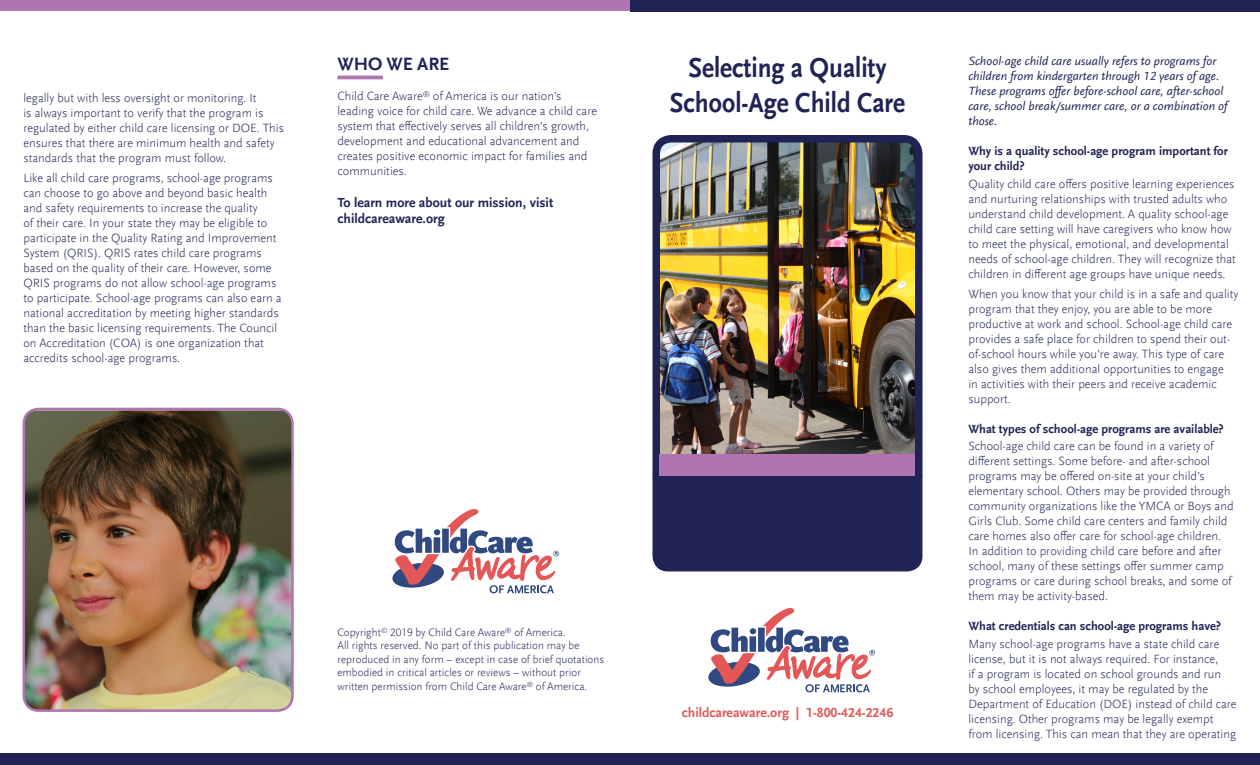
<style>
.page{position:relative;width:1260px;height:765px;background:#fff}
.page>*{position:absolute;margin:0;border:0;box-sizing:border-box;transform-origin:0 0}
.t1{font:700 28.75px/34.5px "Scala Sans Offc";color:#202355;text-align:center;scale:.89 1}
.t2{font:700 18.75px "Scala Sans Offc";color:#202355}
.t3{font:700 13.75px/16.5px "Scala Sans Offc";color:#202355}
.t4{font:700 13.75px "Scala Sans Offc";color:#e35857}
.t5{font:300 12.5px/15px "Scala Sans Offc";color:#202355}
.t6{font:italic 12.5px/15px "Scala Sans Offc";color:#202355}
.t7{font:700 12.5px/15px "Scala Sans Offc";color:#202355}
.t8{font:300 11.25px/13.5px "Scala Sans Offc";color:#202355}
</style>
<div class="page">
<img style="left:661px;top:144px;width:252px;height:311px">
<div style="left:652px;top:135px;width:270px;height:357px;border:8px solid #202355;border-radius:15px"></div>
<div style="left:653px;top:462px;width:269px;height:109px;background:#202355;border-radius:15px"></div>
<div style="left:652px;top:462px;width:270px;height:109px;border:1px solid #202355;border-radius:15px"></div>
<div style="left:0;top:0;width:630px;height:11px;background:#ae75b1"></div>
<div style="left:630px;top:0;width:630px;height:11px;background:#202355"></div>
<div style="left:0;top:754px;width:1260px;height:11px;background:#202355"></div>
<hr style="left:338px;top:76px;width:45px;height:3px;background:#ae75b1">
<svg style="left:392px;top:509px;width:167px;height:84px"></svg>
<svg style="left:708px;top:608px;width:167px;height:84px"></svg>
<div style="left:660px;top:455px;width:255px;height:21px;background:#ae75b1"></div>
<img style="left:25px;top:410px;width:266px;height:299px">
<div style="left:22px;top:408px;width:272px;height:304px;border:2px solid #ae75b1;border-radius:15px"></div>
<p class="t5" style="left:23px;top:91px;width:262px">legally but with less oversight or monitoring. It<br>is always important to verify that the program is regulated by either child care licensing or DOE. This ensures that there are minimum health and safety standards that the program must follow.</p>
<p class="t5" style="left:23px;top:171px;width:260px">Like all child care programs, school-age programs can choose to go above and beyond basic health and safety requirements to increase the quality<br>of their care. In your state they may be eligible to participate in the Quality Rating and Improvement System (QRIS). QRIS rates child care programs based on the quality of their care. However, some QRIS programs do not allow school-age programs to participate. School-age programs can also earn a national accreditation by meeting higher standards than the basic licensing requirements. The Council on Accreditation (COA) is one organization that accredits school-age programs.</p>
<p class="t2" style="left:338px;top:53px;width:113px">WHO WE ARE</p>
<p class="t5" style="left:338px;top:89px;width:261px">Child Care Aware<sup>®</sup> of America is our nation’s leading voice for child care. We advance a child care system that effectively serves all children’s growth, development and educational advancement and creates positive economic impact for families and communities.</p>
<p class="t3" style="left:338px;top:194px;width:217px">To learn more about our mission, visit childcareaware.org</p>
<p class="t8" style="left:338px;top:625px;width:268px">Copyright<sup>©</sup> 2019 by Child Care Aware<sup>®</sup> of America.<br>All rights reserved. No part of this publication may be reproduced in any form – except in case of brief quotations embodied in critical articles or reviews – without prior written permission from Child Care Aware<sup>®</sup> of America.</p>
<p class="t1" style="left:670px;top:51px;width:266px">Selecting a Quality<br>School-Age Child Care</p>
<p class="t4" style="left:682px;top:704px;width:213px">childcareaware.org | 1-800-424-2246</p>
<p class="t6" style="left:968px;top:54px;width:261px">School-age child care usually refers to programs for children from kindergarten through 12 years of age.<br>These programs offer before-school care, after-school care, school break/summer care, or a combination of those.</p>
<p class="t7" style="left:968px;top:144px;width:261px">Why is a quality school-age program important for your child?</p>
<p class="t5" style="left:968px;top:177px;width:269px">Quality child care offers positive learning experiences and nurturing relationships with trusted adults who understand child development. A quality school-age child care setting will have caregivers who know how to meet the physical, emotional, and developmental needs of school-age children. They will recognize that children in different age groups have unique needs.</p>
<p class="t5" style="left:968px;top:287px;width:271px">When you know that your child is in a safe and quality program that they enjoy, you are able to be more productive at work and school. School-age child care provides a safe place for children to spend their out&shy;of-school hours while you’re away. This type of care also gives them additional opportunities to engage<br>in activities with their peers and receive academic support.</p>
<p class="t7" style="left:968px;top:422px;width:257px">What types of school-age programs are available?</p>
<p class="t5" style="left:968px;top:439px;width:267px">School-age child care can be found in a variety of different settings. Some before- and after-school programs may be offered on-site at your child’s elementary school. Others may be provided through community organizations like the YMCA or Boys and Girls Club. Some child care centers and family child care homes also offer care for school-age children.<br>In addition to providing child care before and after school, many of these settings offer summer camp programs or care during school breaks, and some of them may be activity-based.</p>
<p class="t7" style="left:968px;top:619px;width:254px">What credentials can school-age programs have?</p>
<p class="t5" style="left:968px;top:637px;width:270px">Many school-age programs have a state child care license, but it is not always required. For instance,<br>if a program is located on school grounds and run<br>by school employees, it may be regulated by the Department of Education (DOE) instead of child care licensing. Other programs may be legally exempt from licensing. This can mean that they are operating</p>
</div>
